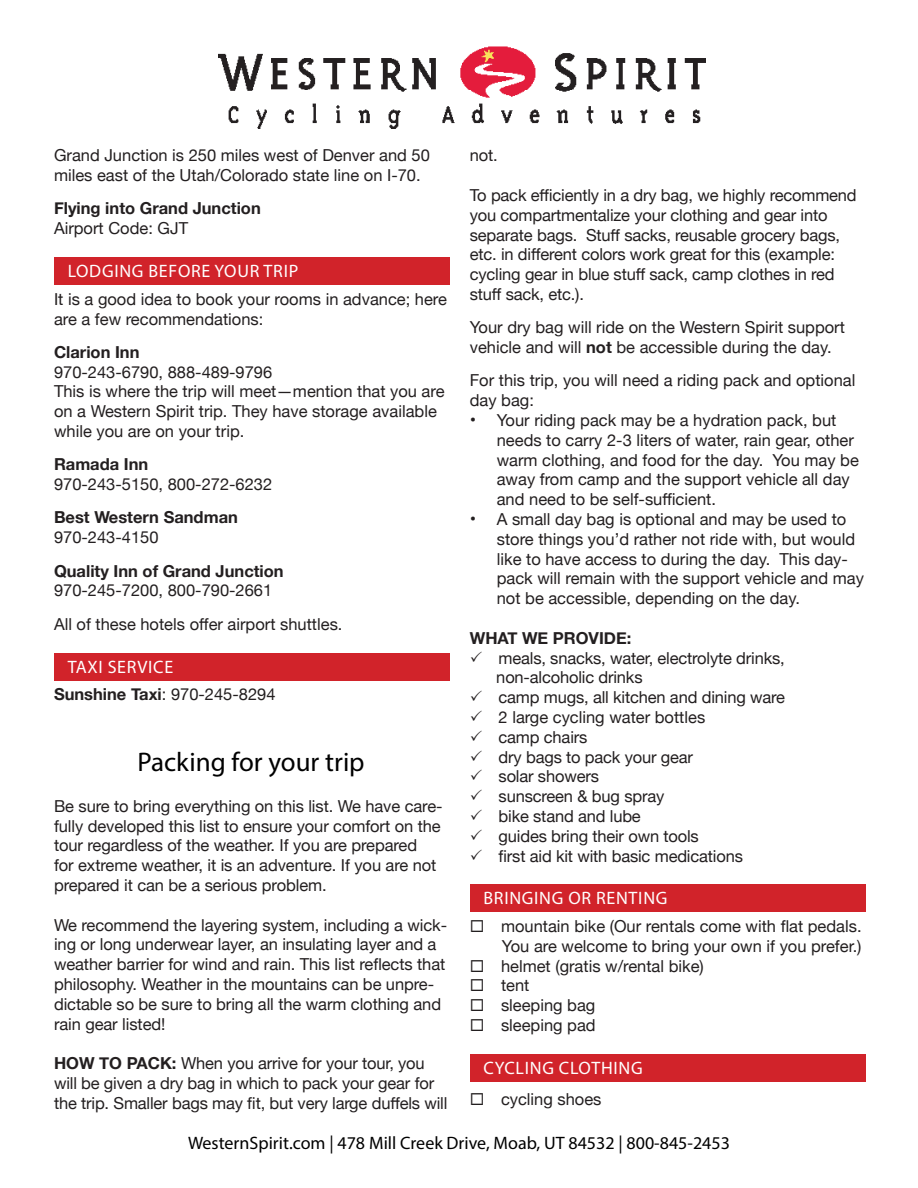
<style>
.page{position:relative;width:918px;height:1188px;background:#fff}
.page>*{position:absolute;margin:0;border:0;box-sizing:border-box;transform-origin:0 0}
.t1{font:27px "Myriad Pro";color:#000}
.t2{font:18px "Myriad Pro";letter-spacing:.04em;color:#fff}
.t3{font:18px "Myriad Pro";color:#000}
.t4{font:16.5px/19.8px "Helvetica Neue";letter-spacing:-.005em;color:#231f20}
.t5{font:700 16.5px "Helvetica Neue";color:#231f20}
.s1{font-weight:700}
.s2{font-size:18px}
</style>
<div class="page">
<img style="left:218px;top:46px;width:487px;height:82px">
<div style="left:54px;top:257px;width:395px;height:28px;background:#d1232a"></div>
<div style="left:54px;top:653px;width:395px;height:27px;background:#d1232a"></div>
<div style="left:470px;top:885px;width:395px;height:27px;background:#d1232a"></div>
<div style="left:470px;top:1054px;width:395px;height:28px;background:#d1232a"></div>
<p class="t4" style="left:54px;top:146px;width:377px">Grand Junction is 250 miles west of Denver and 50 miles east of the Utah/Colorado state line on I-70.</p>
<p class="t5" style="left:54px;top:196px;width:208px">Flying into Grand Junction</p>
<p class="t4" style="left:54px;top:219px;width:136px">Airport Code: GJT</p>
<p class="t2" style="left:68px;top:260px;width:232px">LODGING BEFORE YOUR TRIP</p>
<p class="t4" style="left:54px;top:290px;width:395px">It is a good idea to book your rooms in advance; here are a few recommendations:</p>
<p class="t5" style="left:54px;top:339px;width:87px">Clarion Inn</p>
<p class="t4" style="left:54px;top:363px;width:220px">970-243-6790, 888-489-9796</p>
<p class="t4" style="left:54px;top:383px;width:392px">This is where the trip will meet—mention that you are on a Western Spirit trip. They have storage available while you are on your trip.</p>
<p class="t5" style="left:54px;top:452px;width:96px">Ramada Inn</p>
<p class="t4" style="left:54px;top:475px;width:220px">970-243-5150, 800-272-6232</p>
<p class="t5" style="left:54px;top:505px;width:185px">Best Western Sandman</p>
<p class="t4" style="left:54px;top:528px;width:106px">970-243-4150</p>
<p class="t5" style="left:54px;top:558px;width:231px">Quality Inn of Grand Junction</p>
<p class="t4" style="left:54px;top:582px;width:220px">970-245-7200, 800-790-2661</p>
<p class="t4" style="left:54px;top:615px;width:290px">All of these hotels offer airport shuttles.</p>
<p class="t2" style="left:68px;top:655px;width:107px">TAXI SERVICE</p>
<p class="t4" style="left:54px;top:685px;width:223px"><span class="s1">Sunshine Taxi</span>: 970-245-8294</p>
<p class="t1" style="left:138px;top:745px;width:229px">Packing for your trip</p>
<p class="t4" style="left:54px;top:797px;width:390px">Be sure to bring everything on this list. We have care&shy;fully developed this list to ensure your comfort on the tour regardless of the weather. If you are prepared<br>for extreme weather, it is an adventure. If you are not prepared it can be a serious problem.</p>
<p class="t4" style="left:54px;top:916px;width:395px">We recommend the layering system, including a wick&shy;ing or long underwear layer, an insulating layer and a weather barrier for wind and rain. This list reflects that philosophy. Weather in the mountains can be unpre&shy;dictable so be sure to bring all the warm clothing and rain gear listed!</p>
<p class="t4" style="left:54px;top:1054px;width:395px"><span class="s1">HOW TO PACK:</span> When you arrive for your tour, you will be given a dry bag in which to pack your gear for the trip. Smaller bags may fit, but very large duffels will</p>
<p class="t4" style="left:470px;top:146px;width:29px">not.</p>
<p class="t4" style="left:470px;top:186px;width:388px">To pack efficiently in a dry bag, we highly recommend you compartmentalize your clothing and gear into separate bags. Stuff sacks, reusable grocery bags, etc. in different colors work great for this (example: cycling gear in blue stuff sack, camp clothes in red stuff sack, etc.).</p>
<p class="t4" style="left:470px;top:318px;width:377px">Your dry bag will ride on the Western Spirit support vehicle and will <span class="s1">not</span> be accessible during the day.</p>
<p class="t4" style="left:470px;top:371px;width:387px">For this trip, you will need a riding pack and optional day bag:</p>
<p class="t4" style="left:497px;top:411px;width:364px;text-indent:-27px"><span class="s2">•</span> Your riding pack may be a hydration pack, but needs to carry 2-3 liters of water, rain gear, other warm clothing, and food for the day. You may be away from camp and the support vehicle all day and need to be self-sufficient.</p>
<p class="t4" style="left:497px;top:510px;width:369px;text-indent:-27px"><span class="s2">•</span> A small day bag is optional and may be used to store things you’d rather not ride with, but would like to have access to during the day. This day&shy;pack will remain with the support vehicle and may not be accessible, depending on the day.</p>
<p class="t5" style="left:470px;top:625px;width:163px">WHAT WE PROVIDE:</p>
<p class="t4" style="left:499px;top:649px;width:288px">meals, snacks, water, electrolyte drinks,</p>
<p class="t4" style="left:496px;top:668px;width:148px">non-alcoholic drinks</p>
<p class="t4" style="left:499px;top:688px;width:288px">camp mugs, all kitchen and dining ware</p>
<p class="t4" style="left:499px;top:708px;width:208px">2 large cycling water bottles</p>
<p class="t4" style="left:499px;top:728px;width:90px">camp chairs</p>
<p class="t4" style="left:499px;top:748px;width:196px">dry bags to pack your gear</p>
<p class="t4" style="left:499px;top:767px;width:102px">solar showers</p>
<p class="t4" style="left:499px;top:787px;width:167px">sunscreen &amp; bug spray</p>
<p class="t4" style="left:499px;top:807px;width:144px">bike stand and lube</p>
<p class="t4" style="left:499px;top:827px;width:202px">guides bring their own tools</p>
<p class="t4" style="left:499px;top:847px;width:246px">first aid kit with basic medications</p>
<p class="t2" style="left:483px;top:887px;width:186px">BRINGING OR RENTING</p>
<p class="t4" style="left:470px;top:917px;width:393px">◻ mountain bike (Our rentals come with flat pedals.</p>
<p class="t4" style="left:502px;top:937px;width:361px">You are welcome to bring your own if you prefer.)</p>
<p class="t4" style="left:470px;top:957px;width:236px">◻ helmet (gratis w/rental bike)</p>
<p class="t4" style="left:470px;top:977px;width:61px">◻ tent</p>
<p class="t4" style="left:470px;top:996px;width:127px">◻ sleeping bag</p>
<p class="t4" style="left:470px;top:1016px;width:127px">◻ sleeping pad</p>
<p class="t2" style="left:483px;top:1057px;width:161px">CYCLING CLOTHING</p>
<p class="t4" style="left:470px;top:1090px;width:133px">◻ cycling shoes</p>
<p class="t3" style="left:188px;top:1132px;width:543px">WesternSpirit.com | 478 Mill Creek Drive, Moab, UT 84532 | 800-845-2453</p>
</div>
